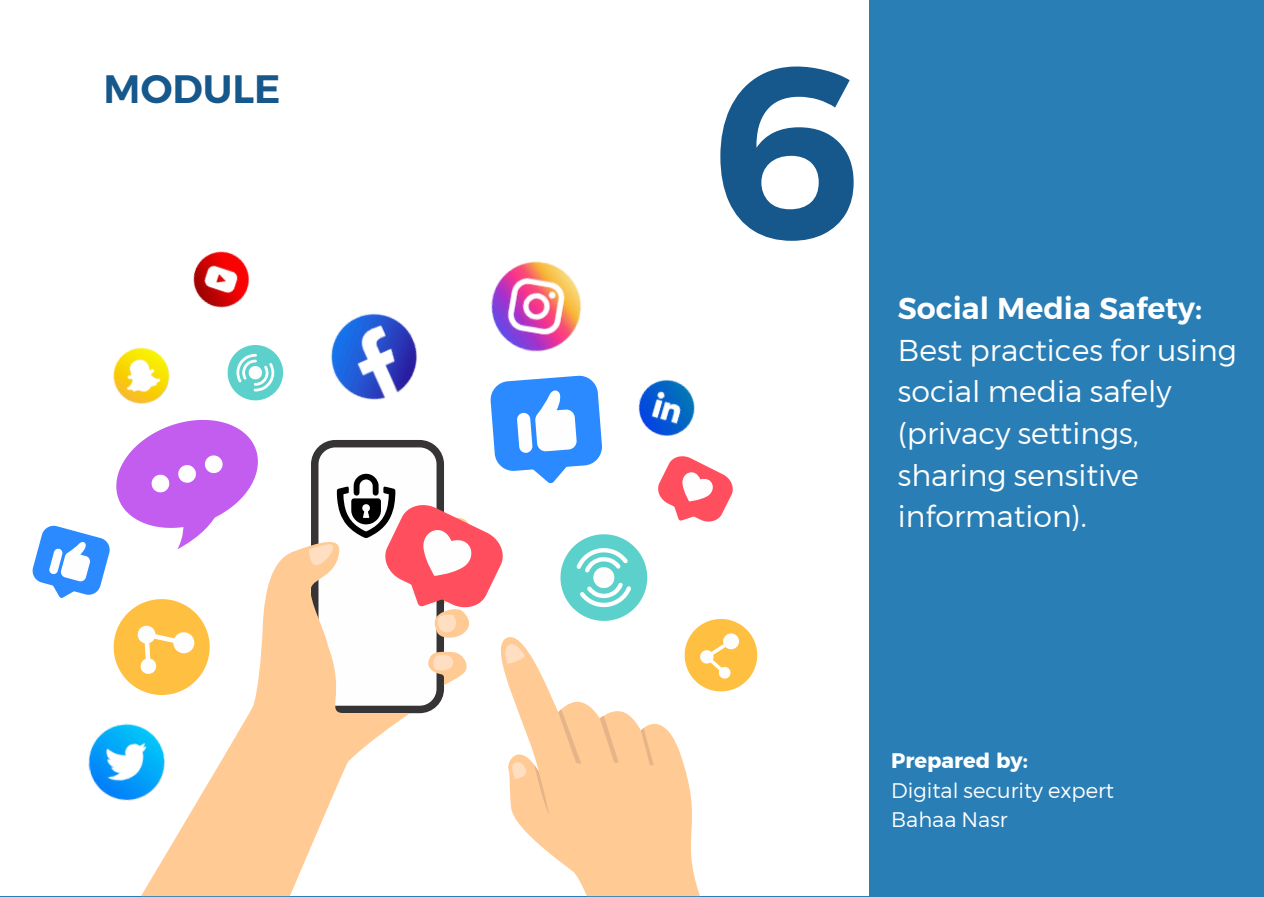
<style>
.page{position:relative;width:1264px;height:897px;background:#fff}
.page>*{position:absolute;margin:0;border:0;box-sizing:border-box;transform-origin:0 0}
.t1{font:700 243.9px "Kief Montaser Semi";color:#16578c}
.t2{font:700 39.45px "Kief Montaser Semi";color:#16578c}
.t3{font:30px/41.7px "Kief Montaser Light";color:#fff}
.t4{font:21px "Kief Montaser Light";color:#fff}
.t5{font:21px "Kief Montaser Bold";color:#fff}
.s1{font-family:"Kief Montaser Semi";font-weight:700}
</style>
<div class="page">
<div style="left:0;top:0;width:1263px;height:897px;background:#297eb5"></div>
<div style="left:0;top:0;width:868px;height:895px;background:#fff"></div>
<svg style="left:141px;top:815px;width:269px;height:81px;fill:#ffca94"></svg>
<svg style="left:487px;top:815px;width:218px;height:81px;fill:#ffca94"></svg>
<svg style="left:32px;top:345px;width:726px;height:470px"></svg>
<img style="left:293px;top:313px;width:166px;height:125px">
<img style="left:85px;top:345px;width:109px;height:80px">
<img style="left:450px;top:261px;width:171px;height:119px">
<img style="left:193px;top:251px;width:57px;height:57px">
<img style="left:57px;top:701px;width:138px;height:128px">
<img style="left:616px;top:348px;width:103px;height:114px">
<p class="t2" style="left:104px;top:64px;width:178px">MODULE</p>
<p class="t1" style="left:711px;top:3px;width:156px">6</p>
<h1 class="t3" style="left:897px;top:287px;width:340px"><span class="s1">Social Media Safety:<br></span>Best practices for using social media safely (privacy settings, sharing sensitive information).</h1>
<p class="t5" style="left:891px;top:748px;width:138px">Prepared by:</p>
<p class="t4" style="left:891px;top:777px;width:224px">Digital security expert</p>
<p class="t4" style="left:891px;top:806px;width:118px">Bahaa Nasr</p>
</div>
